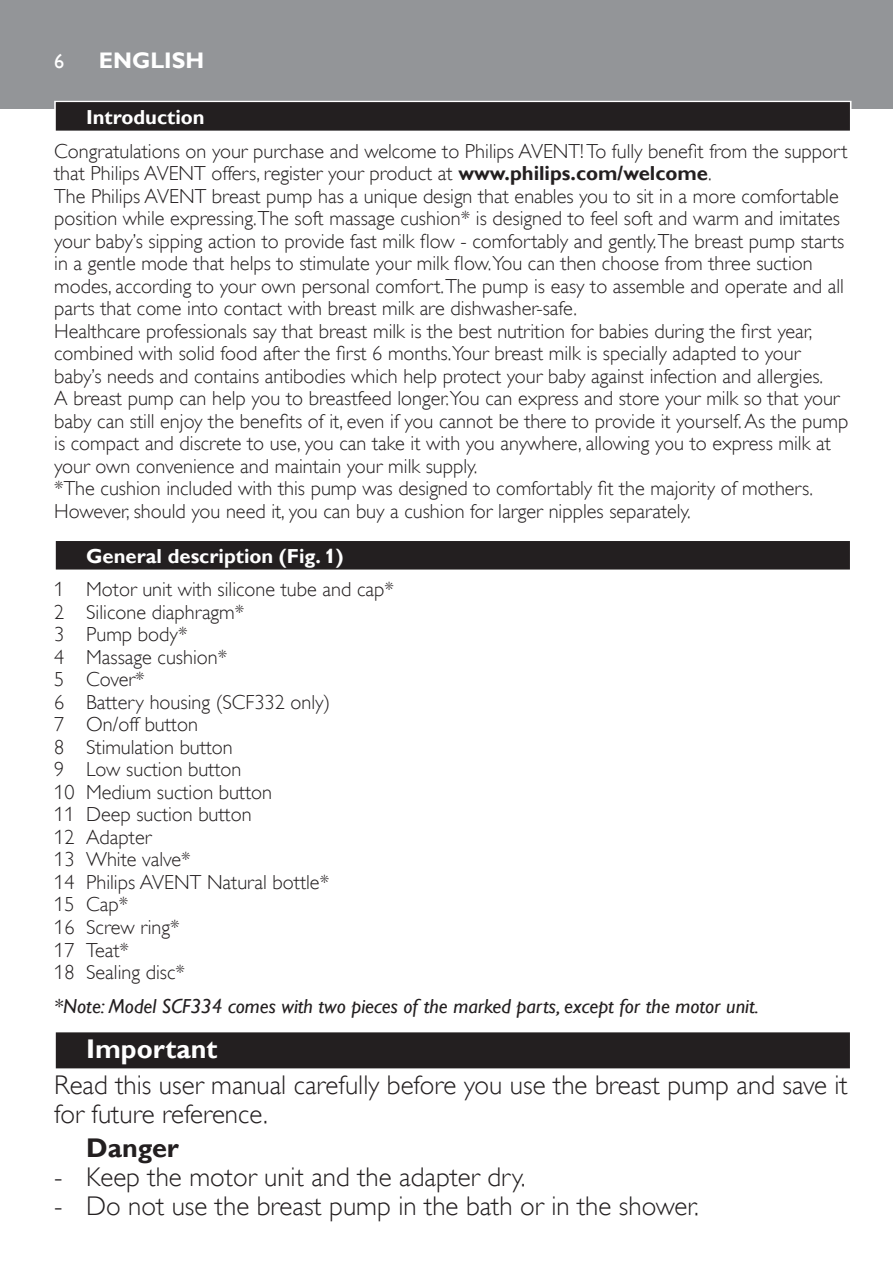
<style>
.page{position:relative;width:893px;height:1276px;background:#fff}
.page>*{position:absolute;margin:0;border:0;box-sizing:border-box;transform-origin:0 0}
.t1{font:27px/29.2px "Gill Sans Alt One WGL Light";color:#231f20}
.t2{font:700 27px "Gill Sans Alt One WGL";color:#fff}
.t3{font:700 27px "Gill Sans Alt One WGL";color:#231f20}
.t4{font:700 22.5px "Gill Sans Alt One WGL";color:#fff}
.t5{font:20.25px/22.5px "Gill Sans Alt One WGL Light";color:#231f20}
.t6{font:italic 20.25px "Gill Sans Alt One WGL";color:#231f20}
.t7{font:700 20.25px "Gill Sans Alt One WGL";color:#fff}
.t8{font:20.25px "Gill Sans Alt One WGL";color:#fff}
.s1{font-family:"Gill Sans Alt One WGL";font-weight:700}
</style>
<div class="page">
<div style="left:0;top:0;width:893px;height:108px;background:#939598"></div>
<div style="left:54px;top:101px;width:797px;height:32px;background:#fff"></div>
<div style="left:56px;top:102px;width:794px;height:29px;background:#231f20"></div>
<div style="left:54px;top:540px;width:797px;height:31px;background:#868484"></div>
<div style="left:56px;top:541px;width:794px;height:28px;background:#231f20"></div>
<div style="left:54px;top:1031px;width:797px;height:39px;background:#a7a6a6"></div>
<div style="left:56px;top:1032px;width:794px;height:36px;background:#231f20"></div>
<p class="t8" style="left:54px;top:47px;width:12px">6</p>
<p class="t4" style="left:99px;top:45px;width:107px">ENGLISH</p>
<p class="t7" style="left:86px;top:103px;width:120px">Introduction</p>
<p class="t5" style="left:54px;top:140px;width:796px">Congratulations on your purchase and welcome to Philips AVENT! To fully benefit from the support that Philips AVENT offers, register your product at <span class="s1">www.philips.com/welcome</span>.<br>The Philips AVENT breast pump has a unique design that enables you to sit in a more comfortable position while expressing.The soft massage cushion* is designed to feel soft and warm and imitates your baby’s sipping action to provide fast milk flow - comfortably and gently.The breast pump starts in a gentle mode that helps to stimulate your milk flow.You can then choose from three suction modes, according to your own personal comfort.The pump is easy to assemble and operate and all parts that come into contact with breast milk are dishwasher-safe.<br>Healthcare professionals say that breast milk is the best nutrition for babies during the first year, combined with solid food after the first 6 months.Your breast milk is specially adapted to your baby’s needs and contains antibodies which help protect your baby against infection and allergies.<br>A breast pump can help you to breastfeed longer.You can express and store your milk so that your baby can still enjoy the benefits of it, even if you cannot be there to provide it yourself. As the pump is compact and discrete to use, you can take it with you anywhere, allowing you to express milk at your own convenience and maintain your milk supply.<br>*The cushion included with this pump was designed to comfortably fit the majority of mothers.<br>However, should you need it, you can buy a cushion for larger nipples separately.</p>
<p class="t7" style="left:86px;top:542px;width:259px">General description (Fig. 1)</p>
<p class="t5" style="left:54px;top:578px;width:341px">1 Motor unit with silicone tube and cap*<br>2 Silicone diaphragm*<br>3 Pump body*<br>4 Massage cushion*<br>5 Cover*<br>6 Battery housing (SCF332 only)<br>7 On/off button<br>8 Stimulation button<br>9 Low suction button<br>10 Medium suction button<br>11 Deep suction button<br>12 Adapter<br>13 White valve*<br>14 Philips AVENT Natural bottle*<br>15 Cap*<br>16 Screw ring*<br>17 Teat*<br>18 Sealing disc*</p>
<p class="t6" style="left:54px;top:992px;width:706px">*Note: Model SCF334 comes with two pieces of the marked parts, except for the motor unit.</p>
<h1 class="t2" style="left:86px;top:1030px;width:133px">Important</h1>
<h1 class="t1" style="left:54px;top:1070px;width:795px">Read this user manual carefully before you use the breast pump and save it for future reference.</h1>
<h1 class="t3" style="left:86px;top:1129px;width:94px">Danger</h1>
<h1 class="t1" style="left:54px;top:1162px;width:473px">- Keep the motor unit and the adapter dry.</h1>
<h1 class="t1" style="left:54px;top:1191px;width:646px">- Do not use the breast pump in the bath or in the shower.</h1>
</div>
